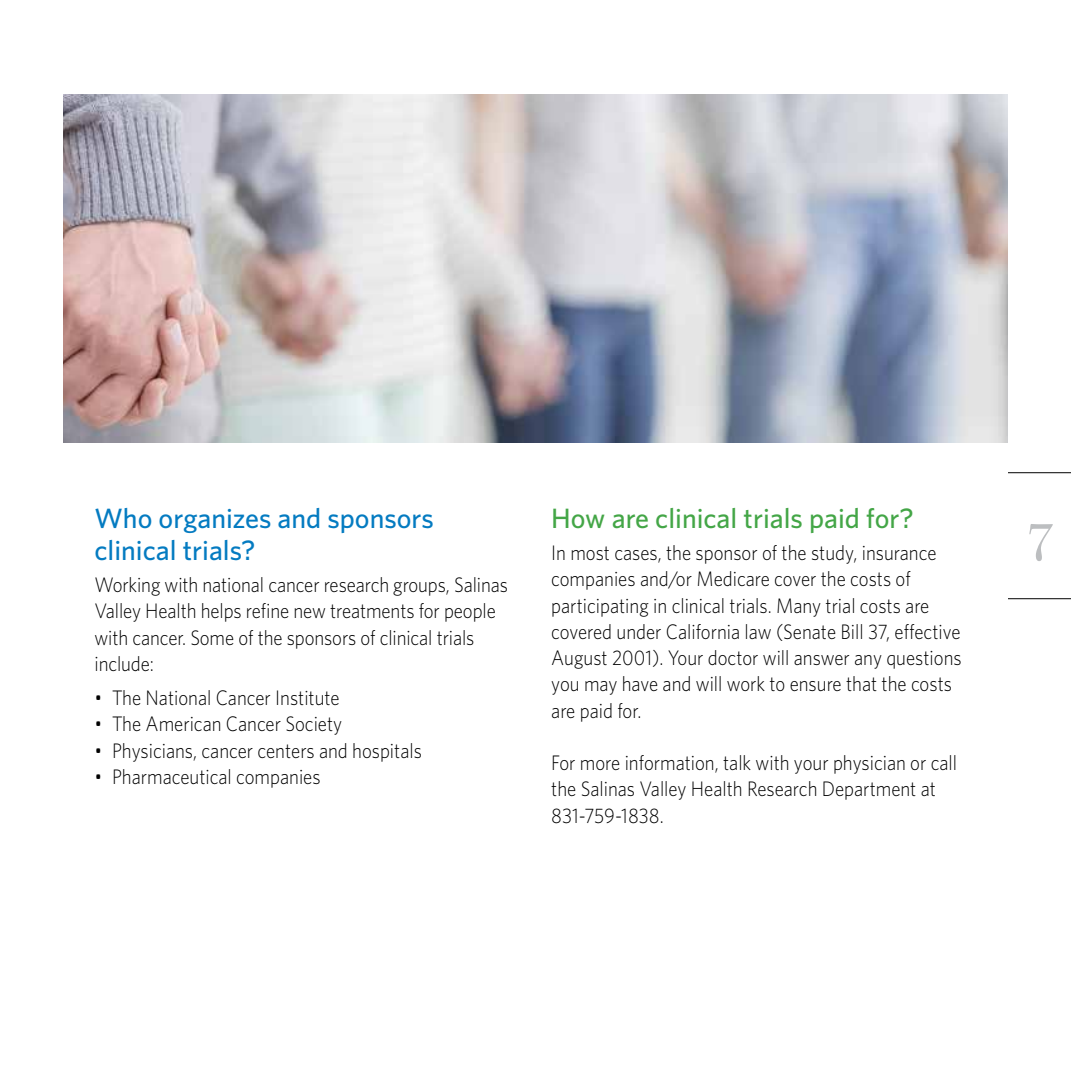
<style>
.page{position:relative;width:1071px;height:1071px;background:#fff}
.page>*{position:absolute;margin:0;border:0;box-sizing:border-box;transform-origin:0 0}
.t1{font:52.5px "Bodoni Svty Two ITCTT";color:#bcbec0}
.t2{font:500 28px/31.5px "Whitney";color:#047bc1}
.t3{font:500 28px "Whitney";color:#44a647}
.t4{font:300 21px/26.2px "Whitney";color:#000;scale:.9 1}
</style>
<div class="page">
<hr style="left:1008px;top:598px;width:63px;height:1px;background:#000">
<hr style="left:1008px;top:472px;width:63px;height:1px;background:#000">
<img style="left:63px;top:94px;width:945px;height:348px">
<h2 class="t2" style="left:94px;top:502px;width:341px">Who organizes and sponsors clinical trials?</h2>
<p class="t4" style="left:94px;top:571px;width:461px">Working with national cancer research groups, Salinas Valley Health helps refine new treatments for people with cancer. Some of the sponsors of clinical trials include:</p>
<p class="t4" style="left:94px;top:684px;width:274px">• The National Cancer Institute</p>
<p class="t4" style="left:94px;top:710px;width:277px">• The American Cancer Society</p>
<p class="t4" style="left:94px;top:736px;width:365px">• Physicians, cancer centers and hospitals</p>
<p class="t4" style="left:94px;top:763px;width:253px">• Pharmaceutical companies</p>
<h2 class="t3" style="left:551px;top:499px;width:364px">How are clinical trials paid for?</h2>
<p class="t4" style="left:551px;top:539px;width:458px">In most cases, the sponsor of the study, insurance companies and/or Medicare cover the costs of participating in clinical trials. Many trial costs are covered under California law (Senate Bill 37, effective August 2001). Your doctor will answer any questions you may have and will work to ensure that the costs are paid for.</p>
<p class="t4" style="left:551px;top:749px;width:452px">For more information, talk with your physician or call the Salinas Valley Health Research Department at<br>831-759-1838.</p>
<h1 class="t1" style="left:1026px;top:500px;width:29px">7</h1>
</div>
